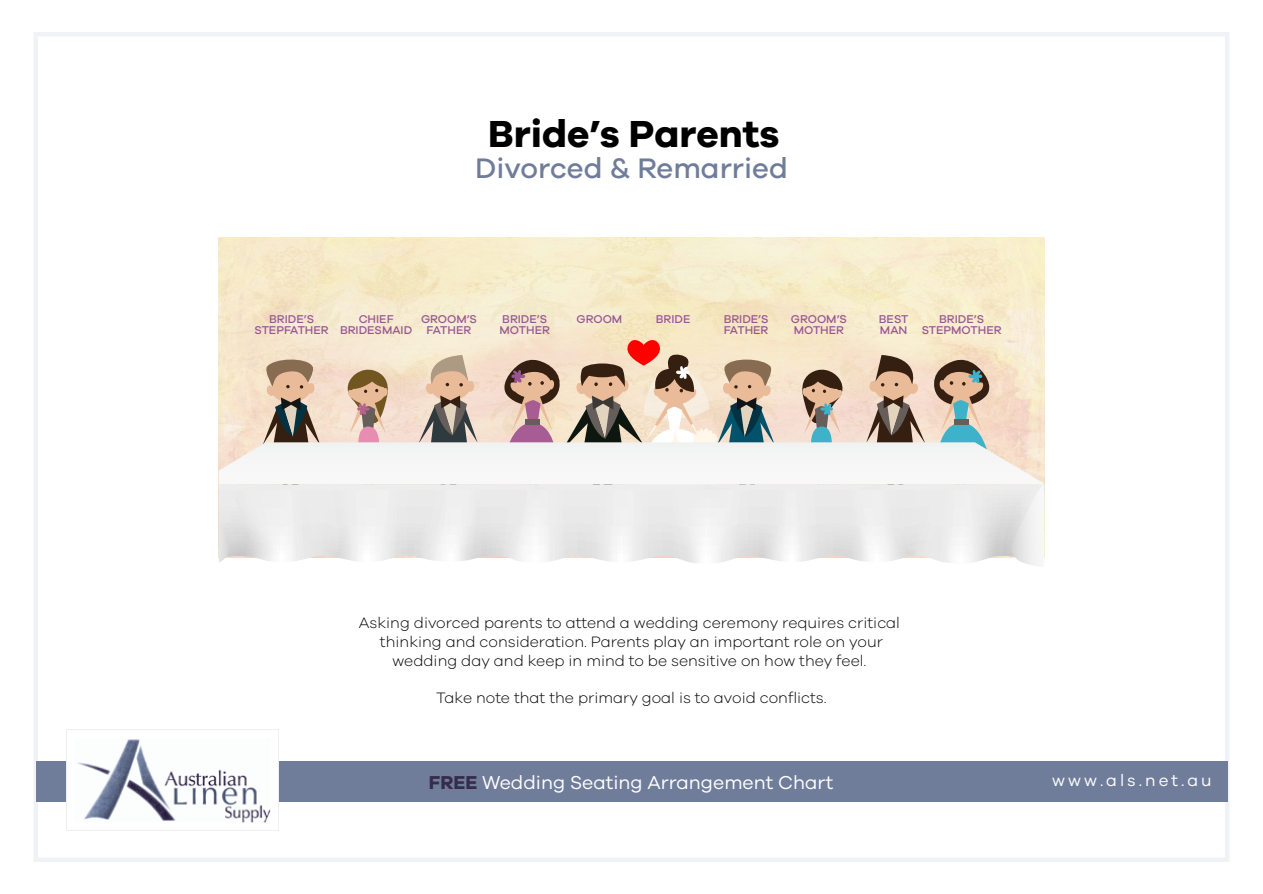
<style>
.page{position:relative;width:1263px;height:894px;background:#fff}
.page>*{position:absolute;margin:0;border:0;box-sizing:border-box;transform-origin:0 0}
.t1{font:700 38.85px "Galano Grotesque";color:#000}
.t2{font:500 29.1px "Galano Grotesque";color:#707d9a}
.t3{font:19.2px "Galano Grotesque";color:#fff}
.t4{font:16.8px "Galano Grotesque";letter-spacing:.18em;color:#fff}
.t5{font:300 15.6px/18.6px "Galano Grotesque";color:#000;text-align:center}
.t6{font:500 11.7px/10.6px "Galano Grotesque";color:#985593;text-align:center}
.s1{font-weight:700;color:#362b4b}
</style>
<div class="page">
<div style="left:36px;top:761px;width:1191px;height:40px;background:#707d9a"></div>
<img style="left:66px;top:729px;width:212px;height:101px">
<svg style="left:219px;top:336px;width:825px;height:230px"></svg>
<h1 class="t1" style="left:488px;top:109px;width:293px">Bride’s Parents</h1>
<h2 class="t2" style="left:475px;top:150px;width:314px">Divorced &amp; Remarried</h2>
<p class="t6" style="left:254px;top:314px;width:76px">BRIDE’S<br>STEPFATHER</p>
<p class="t6" style="left:340px;top:314px;width:74px">CHIEF<br>BRIDESMAID</p>
<p class="t6" style="left:421px;top:314px;width:57px">GROOM’S<br>FATHER</p>
<p class="t6" style="left:791px;top:314px;width:57px;text-align:left">GROOM’S<br>MOTHER</p>
<p class="t6" style="left:879px;top:314px;width:31px;text-align:left">BEST<br>MAN</p>
<p class="t6" style="left:921px;top:314px;width:81px">BRIDE’S<br>STEPMOTHER</p>
<p class="t6" style="left:499px;top:314px;width:52px;text-align:left">BRIDE’S<br>MOTHER</p>
<p class="t6" style="left:723px;top:314px;width:46px;text-align:left">BRIDE’S<br>FATHER</p>
<p class="t6" style="left:576px;top:314px;width:47px">GROOM</p>
<p class="t6" style="left:656px;top:314px;width:36px">BRIDE</p>
<p class="t5" style="left:359px;top:613px;width:542px">Asking divorced parents to attend a wedding ceremony requires critical thinking and consideration. Parents play an important role on your wedding day and keep in mind to be sensitive on how they feel.</p>
<p class="t5" style="left:436px;top:687px;width:392px">Take note that the primary goal is to avoid conflicts.</p>
<p class="t3" style="left:429px;top:770px;width:406px"><span class="s1">FREE</span> Wedding Seating Arrangement Chart</p>
<p class="t4" style="left:1052px;top:770px;width:161px">www.als.net.au</p>
</div>
